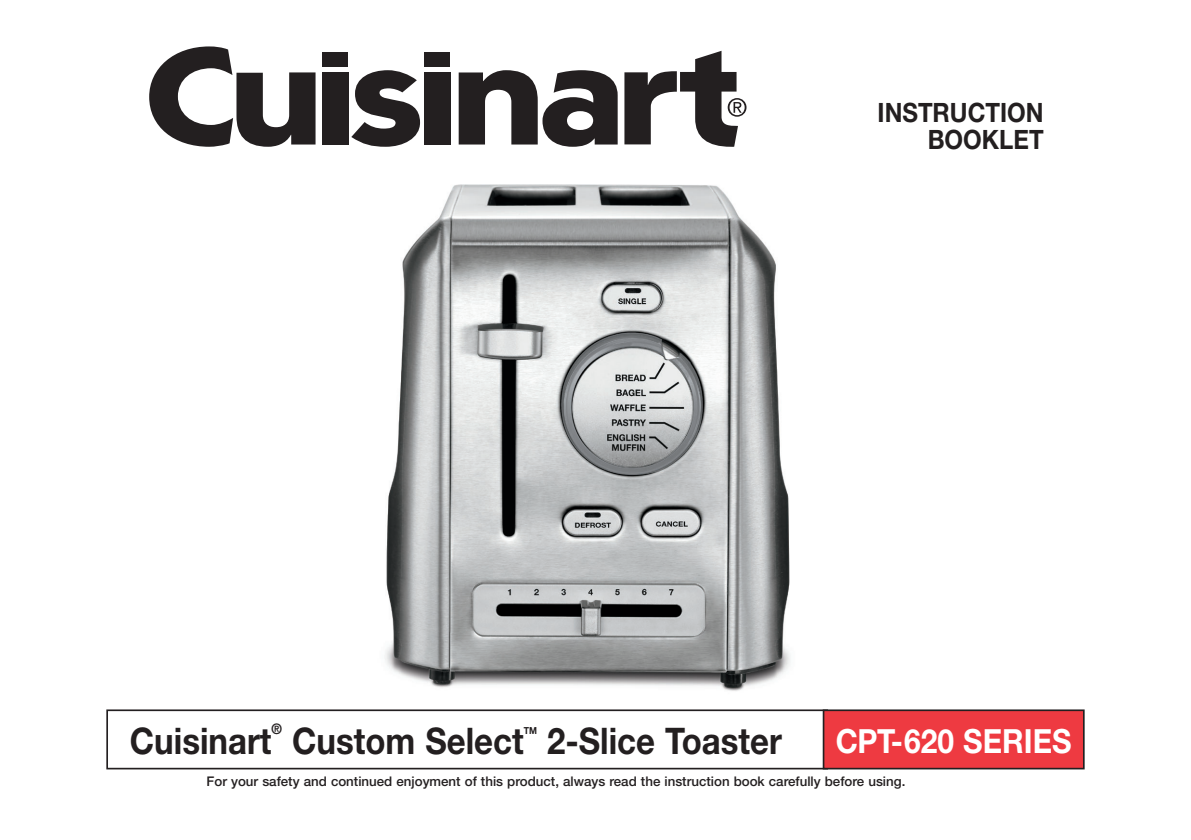
<style>
.page{position:relative;width:1191px;height:840px;background:#fff}
.page>*{position:absolute;margin:0;border:0;box-sizing:border-box;transform-origin:0 0}
.t1{font:700 36.6px "Helvetica Neue LT Std";color:#231f20;scale:.9 1}
.t2{font:700 33.2px "Helvetica Neue LT Std";color:#fff;scale:.9 1}
.t3{font:700 26.6px/26.6px "Helvetica Neue LT Std";color:#231f20;text-align:right;scale:.9 1}
.t4{font:700 14.6px "Helvetica Neue LT Std";color:#231f20;scale:.9 1}
.t5{font:500 13.4px "Helvetica Neue LT Std";color:#231f20}
.t6{font:700 9.8px "Helvetica Neue LT Std";color:#231f20;scale:.9 1}
</style>
<div class="page">
<img style="left:385px;top:184px;width:405px;height:507px">
<div style="left:106px;top:709px;width:722px;height:60px;border:2px solid #231f20"></div>
<div style="left:823px;top:709px;width:260px;height:59px;background:#ee3a41"></div>
<div style="left:822px;top:709px;width:262px;height:60px;border:2px solid #231f20"></div>
<svg style="left:149px;top:46px;width:166px;height:101px"></svg>
<div style="left:322px;top:72px;width:26px;height:72px;background:#231f20"></div>
<svg style="left:351px;top:70px;width:69px;height:77px"></svg>
<div style="left:425px;top:72px;width:26px;height:72px;background:#231f20"></div>
<svg style="left:459px;top:70px;width:158px;height:77px"></svg>
<div style="left:322px;top:52px;width:26px;height:15px;background:#231f20"></div>
<div style="left:424px;top:52px;width:26px;height:15px;background:#231f20"></div>
<svg style="left:624px;top:51px;width:122px;height:96px"></svg>
<h3 class="t3" style="left:877px;top:102px;width:186px">INSTRUCTION<br>BOOKLET</h3>
<h1 class="t1" style="left:130px;top:727px;width:159px">Cuisinart</h1>
<p class="t4" style="left:271px;top:723px;width:13px">®</p>
<h1 class="t1" style="left:292px;top:727px;width:259px">Custom Select</h1>
<p class="t6" style="left:524px;top:727px;width:16px">TM</p>
<h1 class="t1" style="left:547px;top:727px;width:262px">2-Slice Toaster</h1>
<h2 class="t2" style="left:836px;top:729px;width:263px">CPT-620 SERIES</h2>
<p class="t5" style="left:207px;top:776px;width:700px">For your safety and continued enjoyment of this product, always read the instruction book carefully before using.</p>
</div>
